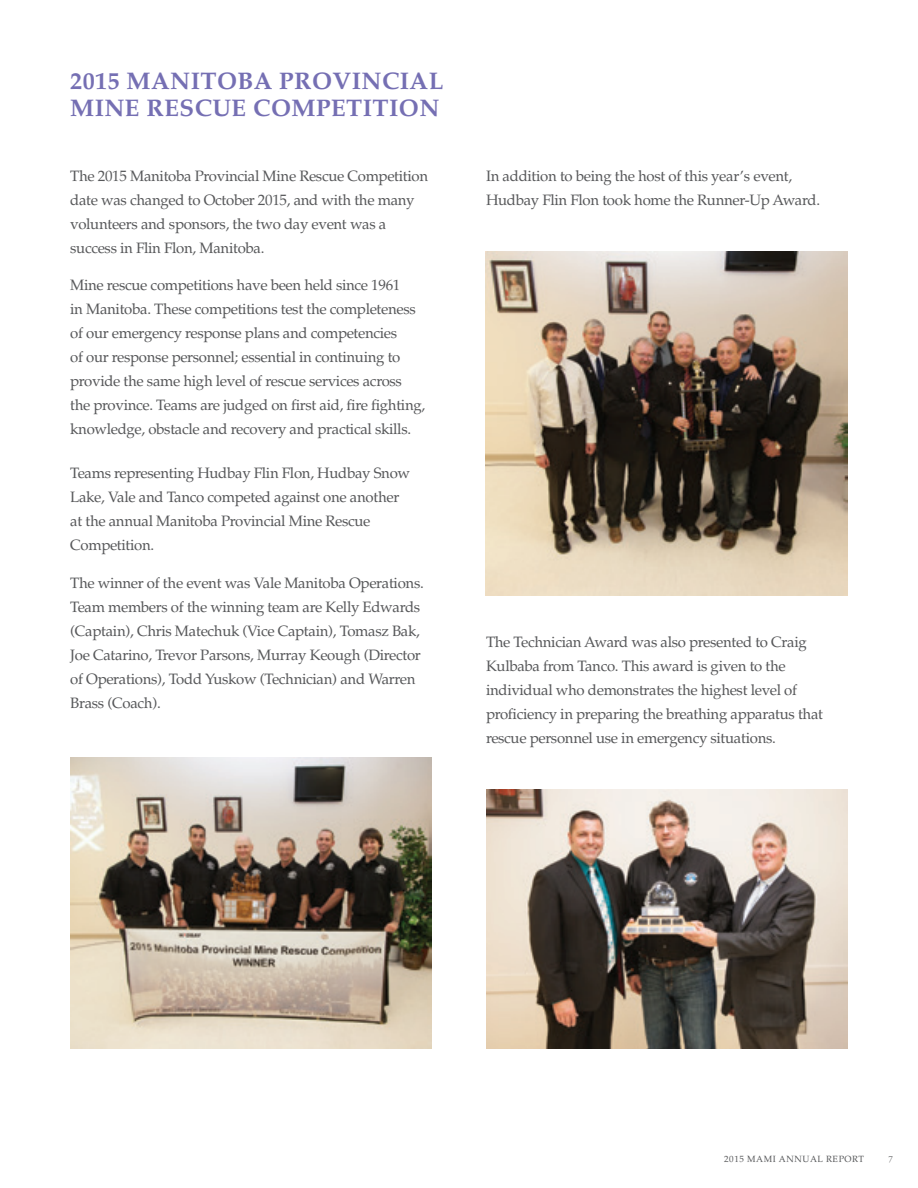
<style>
.page{position:relative;width:918px;height:1188px;background:#fff}
.page>*{position:absolute;margin:0;border:0;box-sizing:border-box;transform-origin:0 0}
.Body_End_Space{font:700 24px/27px "Palatino";letter-spacing:.02em;color:#756fb3}
.Body_End_Space-2{font:15px/24px "Palatino";letter-spacing:-.02em;color:#57585a}
.t1{font:9px "Palatino";letter-spacing:.06em;color:#57585a}
.t2{font:9px "Adobe Garamond Pro";color:#57585a}
</style>
<div class="page">
<img style="left:70px;top:758px;width:362px;height:290px">
<img style="left:486px;top:252px;width:362px;height:343px">
<img style="left:486px;top:790px;width:362px;height:258px">
<p class="Body_End_Space" style="left:70px;top:67px;width:375px">2015 MANITOBA PROVINCIAL<br>MINE RESCUE COMPETITION</p>
<p class="Body_End_Space-2" style="left:70px;top:164px;width:359px">The 2015 Manitoba Provincial Mine Rescue Competition date was changed to October 2015, and with the many volunteers and sponsors, the two day event was a success in Flin Flon, Manitoba.</p>
<p class="Body_End_Space-2" style="left:70px;top:273px;width:357px">Mine rescue competitions have been held since 1961<br>in Manitoba. These competitions test the completeness of our emergency response plans and competencies<br>of our response personnel; essential in continuing to provide the same high level of rescue services across the province. Teams are judged on first aid, fire fighting, knowledge, obstacle and recovery and practical skills.</p>
<p class="Body_End_Space-2" style="left:70px;top:461px;width:341px">Teams representing Hudbay Flin Flon, Hudbay Snow Lake, Vale and Tanco competed against one another at the annual Manitoba Provincial Mine Rescue Competition.</p>
<p class="Body_End_Space-2" style="left:70px;top:571px;width:355px">The winner of the event was Vale Manitoba Operations.<br>Team members of the winning team are Kelly Edwards (Captain), Chris Matechuk (Vice Captain), Tomasz Bak, Joe Catarino, Trevor Parsons, Murray Keough (Director of Operations), Todd Yuskow (Technician) and Warren Brass (Coach).</p>
<p class="Body_End_Space-2" style="left:486px;top:164px;width:336px">In addition to being the host of this year’s event,<br>Hudbay Flin Flon took home the Runner-Up Award.</p>
<p class="Body_End_Space-2" style="left:486px;top:630px;width:339px">The Technician Award was also presented to Craig Kulbaba from Tanco. This award is given to the individual who demonstrates the highest level of proficiency in preparing the breathing apparatus that rescue personnel use in emergency situations.</p>
<p class="t1" style="left:724px;top:1154px;width:141px">2015 MAMI ANNUAL REPORT</p>
<p class="t2" style="left:889px;top:1154px;width:6px">7</p>
</div>
